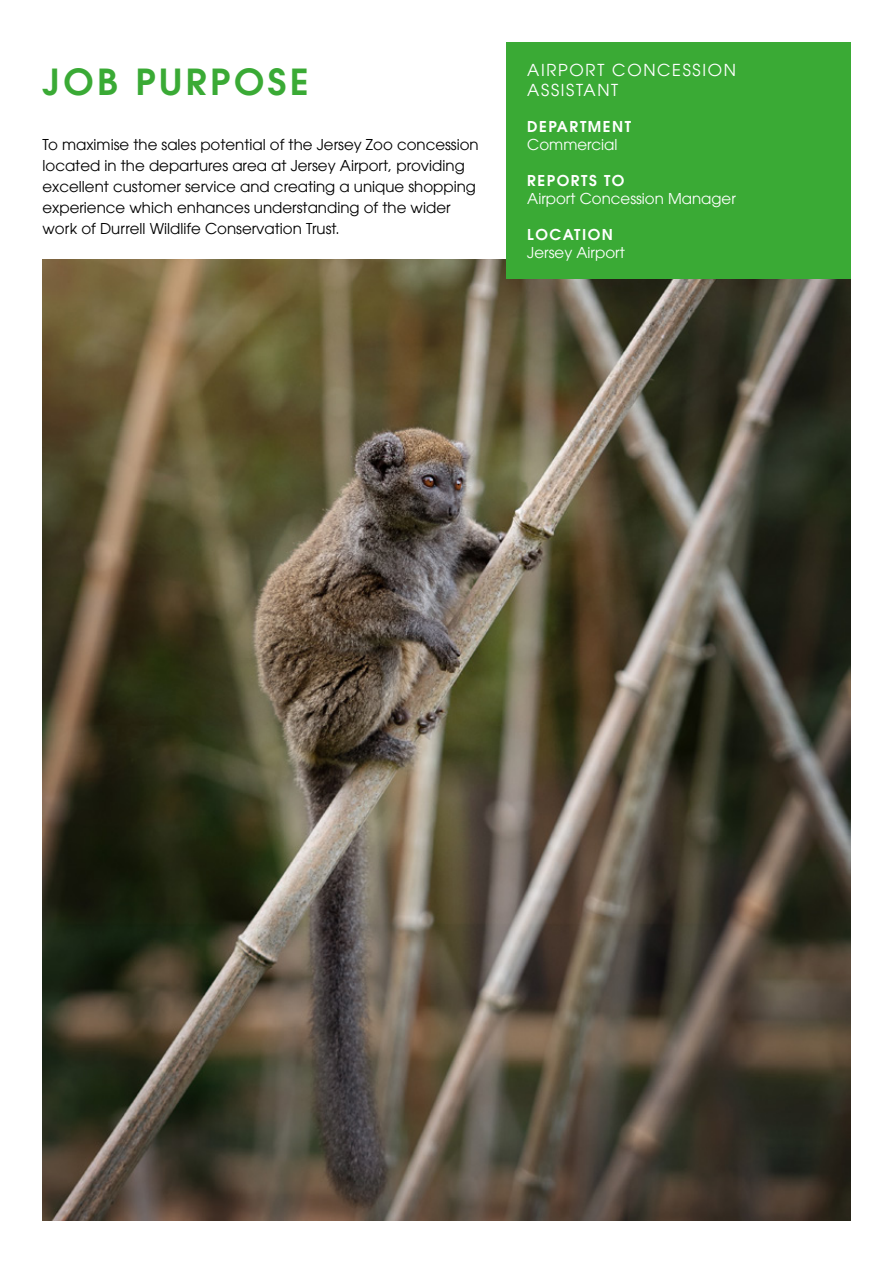
<style>
.page{position:relative;width:893px;height:1263px;background:#fff}
.page>*{position:absolute;margin:0;border:0;box-sizing:border-box;transform-origin:0 0}
.t1{font:36px "Avant Garde Gothic ITCW01 Dm";letter-spacing:.1em;color:#3aaa35}
.t2{font:16.5px/19.8px "Avant Garde Gothic ITCW01 Bk";letter-spacing:.1em;color:#fff}
.t3{font:15px/21px "Avant Garde Gothic ITCW01 Bk";color:#000}
.t4{font:15px "Avant Garde Gothic ITCW01 Bk";color:#fff}
.t5{font:15px "Avant Garde Gothic ITCW01 Dm";letter-spacing:.1em;color:#fff}
</style>
<div class="page">
<img style="left:43px;top:259px;width:807px;height:961px">
<div style="left:506px;top:43px;width:344px;height:236px;background:#3aaa35"></div>
<h1 class="t1" style="left:43px;top:58px;width:268px">JOB PURPOSE</h1>
<p class="t3" style="left:43px;top:134px;width:438px">To maximise the sales potential of the Jersey Zoo concession located in the departures area at Jersey Airport, providing excellent customer service and creating a unique shopping experience which enhances understanding of the wider work of Durrell Wildlife Conservation Trust.</p>
<p class="t2" style="left:527px;top:60px;width:210px">AIRPORT CONCESSION<br>ASSISTANT</p>
<p class="t5" style="left:527px;top:116px;width:105px">DEPARTMENT</p>
<p class="t4" style="left:527px;top:135px;width:92px">Commercial</p>
<p class="t5" style="left:527px;top:170px;width:99px">REPORTS TO</p>
<p class="t4" style="left:527px;top:189px;width:210px">Airport Concession Manager</p>
<p class="t5" style="left:527px;top:224px;width:87px">LOCATION</p>
<p class="t4" style="left:527px;top:243px;width:99px">Jersey Airport</p>
</div>
